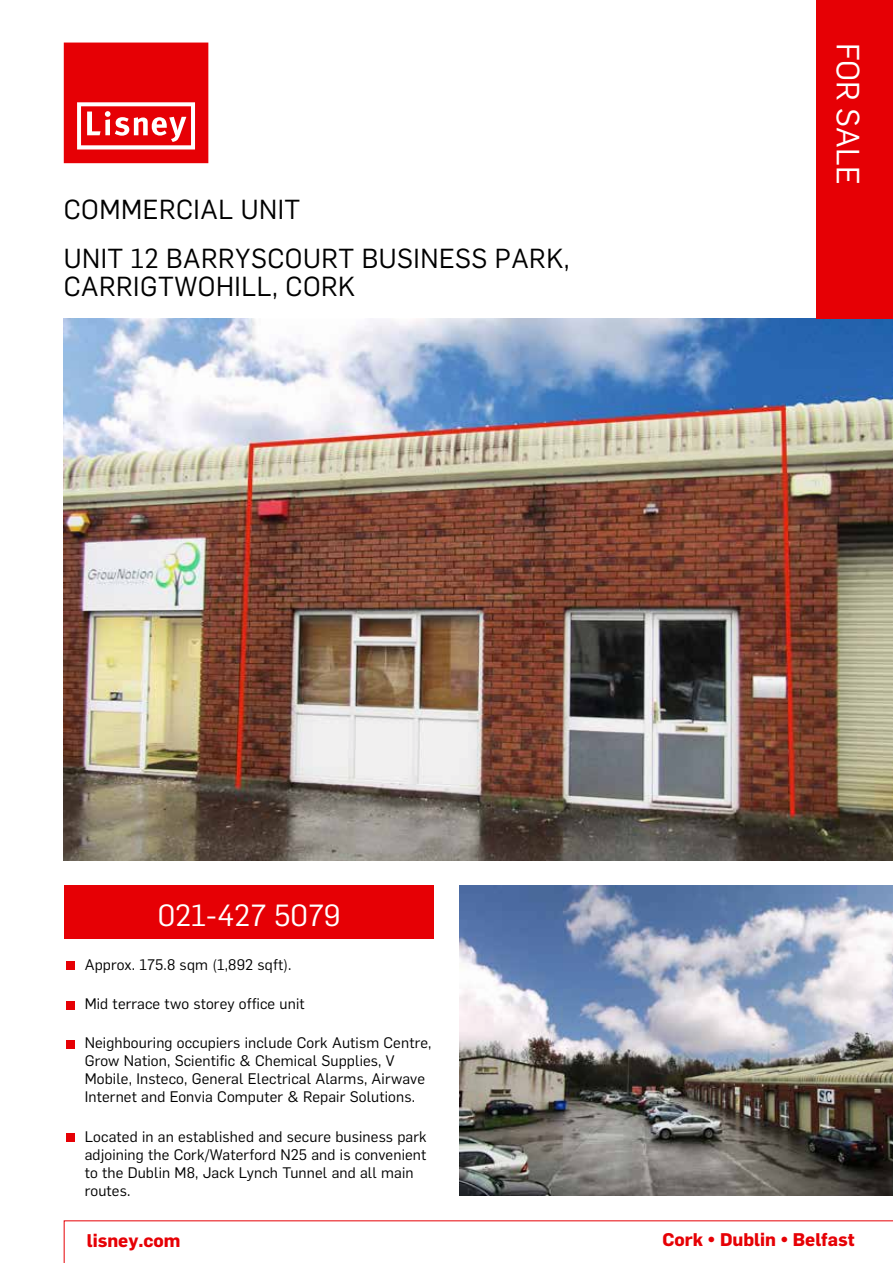
<style>
.page{position:relative;width:893px;height:1263px;background:#fff}
.page>*{position:absolute;margin:0;border:0;box-sizing:border-box;transform-origin:0 0}
.t1{font:31.5px "Flama";color:#fff}
.t2{font:30px "Flama";color:#fff}
.t3{font:27px/28.5px "Flama";letter-spacing:.02em;color:#000}
.t4{font:700 18px "Flama";color:#e60005}
.t5{font:15px/18px "Flama";letter-spacing:.01em;color:#000}
</style>
<div class="page">
<svg style="left:64px;top:1220px;width:829px;height:43px"></svg>
<svg style="left:64px;top:43px;width:144px;height:120px;background:#e92024"></svg>
<img style="left:64px;top:319px;width:829px;height:542px">
<img style="left:460px;top:885px;width:433px;height:310px">
<div style="left:64px;top:885px;width:370px;height:53px;background:#e60005"></div>
<div style="left:67px;top:962px;width:8px;height:8px;background:#e60005"></div>
<div style="left:67px;top:1001px;width:8px;height:8px;background:#e60005"></div>
<div style="left:67px;top:1040px;width:8px;height:8px;background:#e60005"></div>
<div style="left:67px;top:1133px;width:8px;height:8px;background:#e60005"></div>
<div style="left:816px;top:0;width:77px;height:319px;background:#e60005"></div>
<h3 class="t3" style="left:64px;top:193px;width:238px">COMMERCIAL UNIT</h3>
<h3 class="t3" style="left:64px;top:242px;width:507px">UNIT 12 BARRYSCOURT BUSINESS PARK,<br>CARRIGTWOHILL, CORK</h3>
<h2 class="t2" style="left:158px;top:894px;width:184px">021-427 5079</h2>
<p class="t5" style="left:85px;top:954px;width:208px">Approx. 175.8 sqm (1,892 sqft).</p>
<p class="t5" style="left:85px;top:994px;width:221px">Mid terrace two storey office unit</p>
<p class="t5" style="left:85px;top:1033px;width:348px">Neighbouring occupiers include Cork Autism Centre, Grow Nation, Scientific &amp; Chemical Supplies, V Mobile, Insteco, General Electrical Alarms, Airwave Internet and Eonvia Computer &amp; Repair Solutions.</p>
<p class="t5" style="left:85px;top:1126px;width:344px">Located in an established and secure business park adjoining the Cork/Waterford N25 and is convenient to the Dublin M8, Jack Lynch Tunnel and all main routes.</p>
<h1 class="t1" style="left:870px;top:43px;width:143px;rotate:90deg">FOR SALE</h1>
<p class="t4" style="left:87px;top:1227px;width:95px">lisney.com</p>
<p class="t4" style="left:662px;top:1227px;width:194px">Cork • Dublin • Belfast</p>
</div>
